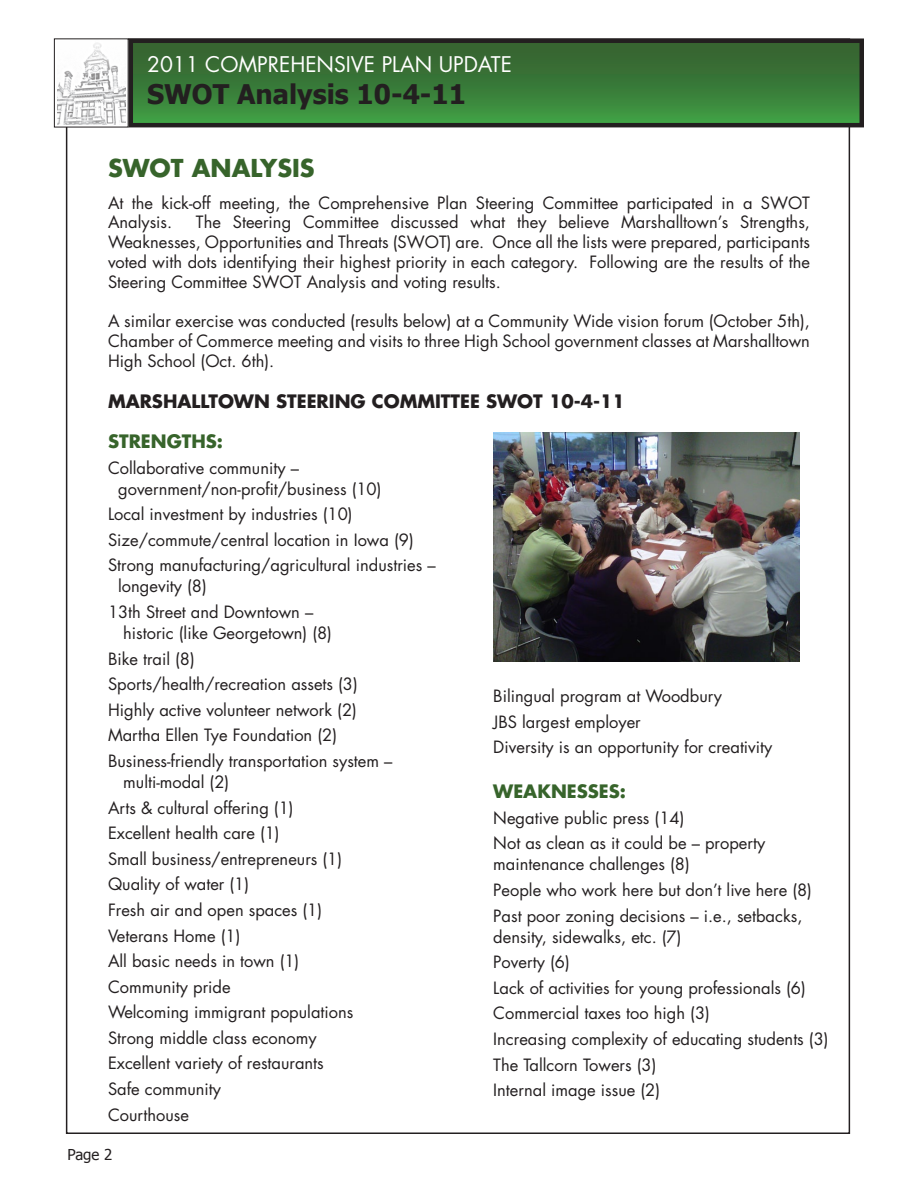
<style>
.page{position:relative;width:918px;height:1188px;background:#fff}
.page>*{position:absolute;margin:0;border:0;box-sizing:border-box;transform-origin:0 0}
.t1{font:700 27px "Tahoma";color:#231f20}
.t2{font:700 24px "Futura Std";color:#37642b}
.t3{font:21px "Futura Std";color:#fff}
.t4{font:700 18px "Futura Std";color:#231f20}
.t5{font:700 18px "Futura Std";color:#37642b}
.t6{font:16.5px/25.7px "Futura Std";color:#231f20}
.t7{font:15px "Tahoma";color:#231f20}
</style>
<div class="page">
<div style="left:54px;top:39px;width:74px;height:88px;background:linear-gradient(to bottom,#fff,#fff)"></div>
<div style="left:54px;top:38px;width:75px;height:89px;border:1px solid #231f20"></div>
<div style="left:131px;top:41px;width:731px;height:84px;background:linear-gradient(to bottom,#355b2e,#3f9c44)"></div>
<div style="left:129px;top:38px;width:735px;height:89px;border:4px solid #231f20"></div>
<img style="left:57px;top:38px;width:69px;height:86px">
<img style="left:493px;top:432px;width:306px;height:229px">
<p class="t3" style="left:147px;top:51px;width:366px">2011 COMPREHENSIVE PLAN UPDATE</p>
<h1 class="t1" style="left:147px;top:76px;width:320px">SWOT Analysis 10-4-11</h1>
<h2 class="t2" style="left:108px;top:153px;width:208px">SWOT ANALYSIS</h2>
<p class="t6" style="left:108px;top:193px;width:704px;line-height:19.8px">At the kick-off meeting, the Comprehensive Plan Steering Committee participated in a SWOT<br>Analysis.</p>
<p class="t6" style="left:108px;top:213px;width:704px;line-height:19.8px;text-align:justify;text-indent:88px">The Steering Committee discussed what they believe Marshalltown’s Strengths, Weaknesses, Opportunities and Threats (SWOT) are. Once all the lists were prepared, participants voted with dots identifying their highest priority in each category. Following are the results of the Steering Committee SWOT Analysis and voting results.</p>
<p class="t6" style="left:108px;top:312px;width:703px;line-height:19.8px;text-align:justify">A similar exercise was conducted (results below) at a Community Wide vision forum (October 5th), Chamber of Commerce meeting and visits to three High School government classes at Marshalltown High School (Oct. 6th).</p>
<p class="t4" style="left:108px;top:390px;width:518px">MARSHALLTOWN STEERING COMMITTEE SWOT 10-4-11</p>
<p class="t5" style="left:108px;top:429px;width:25px">STRENGTHS</p>
<p class="t5" style="left:217px;top:429px;width:8px">:</p>
<p class="t6" style="left:118px;top:457px;width:265px;line-height:21px;text-indent:-10px">Collaborative community – government/non-profit/business (10)</p>
<p class="t6" style="left:108px;top:502px;width:329px">Local investment by industries (10)<br>Size/commute/central location in Iowa (9)<br>Strong manufacturing/agricultural industries –</p>
<p class="t6" style="left:108px;top:574px;width:207px;text-indent:10px">longevity (8)<br>13th Street and Downtown –</p>
<p class="t6" style="left:108px;top:620px;width:286px;text-indent:15px">historic (like Georgetown) (8)<br>Bike trail (8)<br>Sports/health/recreation assets (3)<br>Highly active volunteer network (2)<br>Martha Ellen Tye Foundation (2)<br>Business-friendly transportation system –</p>
<p class="t6" style="left:108px;top:769px;width:247px;text-indent:15px">multi-modal (2)<br>Arts &amp; cultural offering (1)<br>Excellent health care (1)<br>Small business/entrepreneurs (1)<br>Quality of water (1)<br>Fresh air and open spaces (1)<br>Veterans Home (1)<br>All basic needs in town (1)<br>Community pride<br>Welcoming immigrant populations<br>Strong middle class economy<br>Excellent variety of restaurants<br>Safe community<br>Courthouse</p>
<p class="t7" style="left:68px;top:1145px;width:46px">Page 2</p>
<p class="t6" style="left:493px;top:683px;width:281px">Bilingual program at Woodbury<br>JBS largest employer<br>Diversity is an opportunity for creativity</p>
<p class="t5" style="left:493px;top:780px;width:33px">WEAKNESSES</p>
<p class="t5" style="left:620px;top:780px;width:8px">:</p>
<p class="t6" style="left:493px;top:805px;width:274px">Negative public press (14)<br>Not as clean as it could be – property</p>
<p class="t6" style="left:493px;top:852px;width:320px">maintenance challenges (8)<br>People who work here but don’t live here (8)<br>Past poor zoning decisions – i.e., setbacks,</p>
<p class="t6" style="left:493px;top:924px;width:337px">density, sidewalks, etc. (7)<br>Poverty (6)<br>Lack of activities for young professionals (6)<br>Commercial taxes too high (3)<br>Increasing complexity of educating students (3)<br>The Tallcorn Towers (3)<br>Internal image issue (2)</p>
</div>
